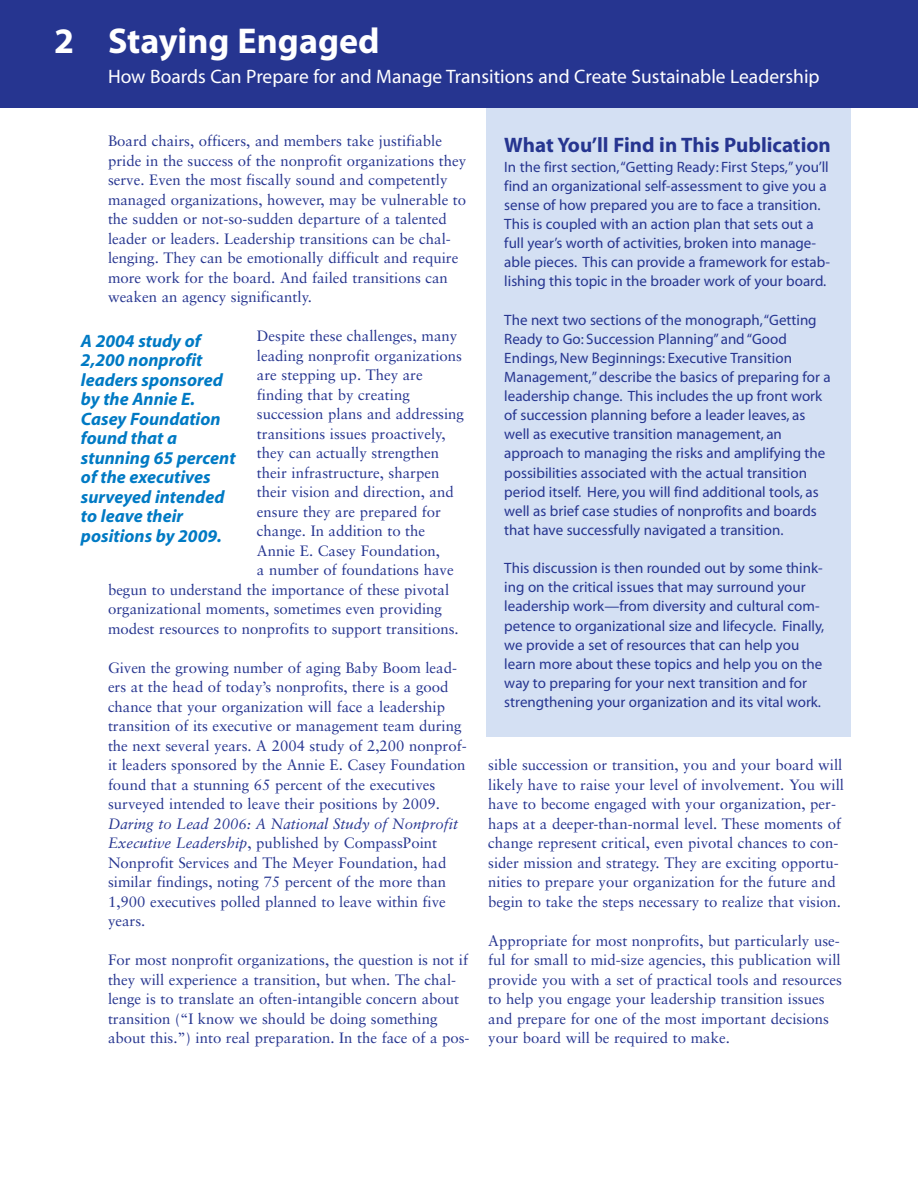
<style>
.page{position:relative;width:918px;height:1188px;background:#fff}
.page>*{position:absolute;margin:0;border:0;box-sizing:border-box;transform-origin:0 0}
.t1{font:700 36px "Myriad";color:#fff}
.t2{font:700 21px "Myriad";color:#263590}
.t3{font:19.5px "Myriad";color:#fff}
.t4{font:italic 700 18px/19.5px "Myriad";color:#007ac4}
.t5{font:15px/19.5px "Sabon";color:#263590}
.t6{font:15px/19.2px "Myriad";color:#263590}
.s1{font-style:italic}
</style>
<div class="page">
<div style="left:0;top:0;width:918px;height:108px;background:#263590"></div>
<div style="left:486px;top:108px;width:364px;height:628px;background:#d4e0f3"></div>
<h1 class="t1" style="left:54px;top:27px;width:327px">2 Staying Engaged</h1>
<h3 class="t3" style="left:108px;top:69px;width:713px">How Boards Can Prepare for and Manage Transitions and Create Sustainable Leadership</h3>
<p class="t5" style="left:108px;top:133px;width:360px">Board chairs, officers, and members take justifiable pride in the success of the nonprofit organizations they serve. Even the most fiscally sound and competently managed organizations, however, may be vulnerable to the sudden or not-so-sudden departure of a talented leader or leaders. Leadership transitions can be chal&shy;lenging. They can be emotionally difficult and require more work for the board. And failed transitions can weaken an agency significantly.</p>
<p class="t5" style="left:257px;top:328px;width:202px">Despite these challenges, many</p>
<p class="t5" style="left:257px;top:347px;width:207px">leading nonprofit organizations</p>
<p class="t5" style="left:257px;top:367px;width:167px">are stepping up. They are</p>
<p class="t5" style="left:257px;top:386px;width:154px">finding that by creating</p>
<p class="t5" style="left:257px;top:406px;width:209px">succession plans and addressing</p>
<p class="t5" style="left:257px;top:425px;width:190px">transitions issues proactively,</p>
<p class="t5" style="left:257px;top:445px;width:184px">they can actually strengthen</p>
<p class="t5" style="left:257px;top:464px;width:184px">their infrastructure, sharpen</p>
<p class="t5" style="left:257px;top:484px;width:198px">their vision and direction, and</p>
<p class="t5" style="left:257px;top:503px;width:186px">ensure they are prepared for</p>
<p class="t5" style="left:257px;top:523px;width:170px">change. In addition to the</p>
<p class="t5" style="left:257px;top:542px;width:184px">Annie E. Casey Foundation,</p>
<p class="t5" style="left:257px;top:562px;width:198px">a number of foundations have</p>
<p class="t5" style="left:108px;top:581px;width:343px">begun to understand the importance of these pivotal</p>
<p class="t5" style="left:108px;top:601px;width:336px">organizational moments, sometimes even providing</p>
<p class="t5" style="left:108px;top:620px;width:352px">modest resources to nonprofits to support transitions.</p>
<p class="t5" style="left:108px;top:659px;width:360px">Given the growing number of aging Baby Boom lead&shy;ers at the head of today’s nonprofits, there is a good chance that your organization will face a leadership transition of its executive or management team during the next several years. A 2004 study of 2,200 nonprof&shy;it leaders sponsored by the Annie E. Casey Foundation found that a stunning 65 percent of the executives surveyed intended to leave their positions by 2009.</p>
<p class="t5" style="left:108px;top:815px;width:352px"><span class="s1">Daring to Lead 2006: A National Study of Nonprofit Executive Leadership</span>, published by CompassPoint Nonprofit Services and The Meyer Foundation, had similar findings, noting 75 percent of the more than 1,900 executives polled planned to leave within five years.</p>
<p class="t5" style="left:108px;top:952px;width:363px">For most nonprofit organizations, the question is not if they will experience a transition, but when. The chal&shy;lenge is to translate an often-intangible concern about transition (“I know we should be doing something about this.”) into real preparation. In the face of a pos-</p>
<p class="t4" style="left:81px;top:332px;width:156px">A 2004 study of<br>2,200 nonprofit leaders sponsored by the Annie E.<br>Casey Foundation found that a stunning 65 percent of the executives surveyed intended to leave their positions by 2009.</p>
<h2 class="t2" style="left:504px;top:138px;width:328px">What You’ll Find in This Publication</h2>
<p class="t6" style="left:504px;top:158px;width:327px">In the first section,“Getting Ready: First Steps,” you’ll find an organizational self-assessment to give you a sense of how prepared you are to face a transition.<br>This is coupled with an action plan that sets out a full year’s worth of activities, broken into manage&shy;able pieces. This can provide a framework for estab&shy;lishing this topic in the broader work of your board.</p>
<p class="t6" style="left:504px;top:311px;width:328px">The next two sections of the monograph,“Getting Ready to Go: Succession Planning” and “Good Endings, New Beginnings: Executive Transition Management,” describe the basics of preparing for a leadership change. This includes the up front work of succession planning before a leader leaves, as well as executive transition management, an approach to managing the risks and amplifying the possibilities associated with the actual transition period itself. Here, you will find additional tools, as well as brief case studies of nonprofits and boards that have successfully navigated a transition.</p>
<p class="t6" style="left:504px;top:560px;width:322px">This discussion is then rounded out by some think&shy;ing on the critical issues that may surround your leadership work—from diversity and cultural com&shy;petence to organizational size and lifecycle. Finally, we provide a set of resources that can help you learn more about these topics and help you on the way to preparing for your next transition and for strengthening your organization and its vital work.</p>
<p class="t5" style="left:488px;top:757px;width:357px">sible succession or transition, you and your board will likely have to raise your level of involvement. You will have to become engaged with your organization, per&shy;haps at a deeper-than-normal level. These moments of change represent critical, even pivotal chances to con&shy;sider mission and strategy. They are exciting opportu&shy;nities to prepare your organization for the future and begin to take the steps necessary to realize that vision.</p>
<p class="t5" style="left:488px;top:932px;width:355px">Appropriate for most nonprofits, but particularly use&shy;ful for small to mid-size agencies, this publication will provide you with a set of practical tools and resources to help you engage your leadership transition issues and prepare for one of the most important decisions your board will be required to make.</p>
</div>
